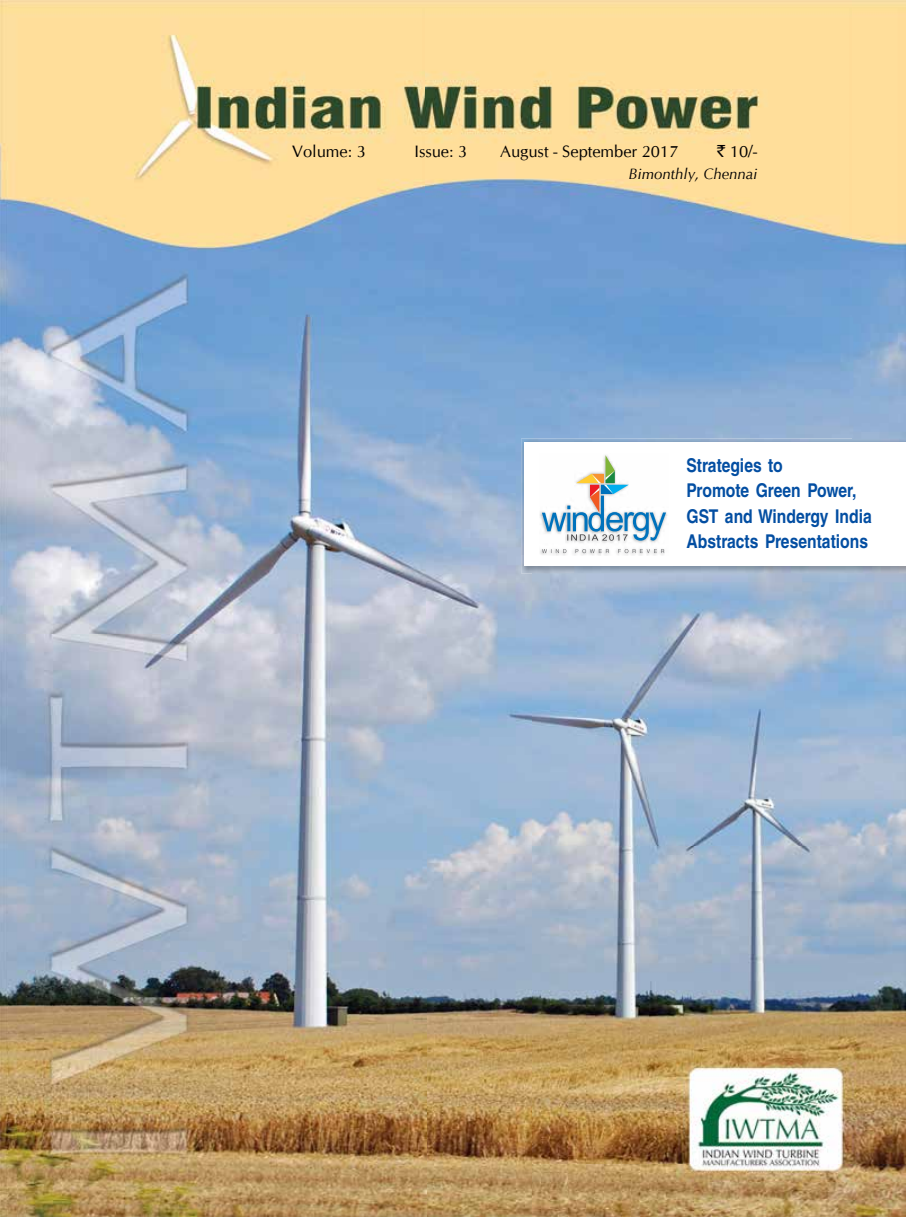
<style>
.page{position:relative;width:906px;height:1217px;background:#fff}
.page>*{position:absolute;margin:0;border:0;box-sizing:border-box;transform-origin:0 0}
.t1{font:700 18.9px/25.5px "Helvetica LT Std";color:#034ea2;scale:.83 1}
.t2{font:16.5px "CG Omega";color:#000}
.t3{font:italic 15px "CG Omega";color:#000}
.s1{font-family:"Rupee Foradian"}
</style>
<div class="page">
<img style="left:0;top:0;width:852px;height:317px">
<img style="left:852px;top:0;width:54px;height:438px">
<img style="left:0;top:317px;width:426px;height:899px">
<img style="left:426px;top:317px;width:427px;height:159px">
<img style="left:426px;top:476px;width:106px;height:740px">
<img style="left:532px;top:573px;width:374px;height:643px">
<img style="left:521px;top:438px;width:385px;height:135px">
<div style="left:525px;top:442px;width:381px;height:124px;background:#fff"></div>
<img style="left:540px;top:511px;width:127px;height:44px">
<svg style="left:542px;top:455px;width:124px;height:85px"></svg>
<svg style="left:542px;top:549px;width:24px;height:4px"></svg>
<svg style="left:575px;top:549px;width:34px;height:4px"></svg>
<svg style="left:618px;top:549px;width:46px;height:4px"></svg>
<p class="t2" style="left:292px;top:142px;width:75px">Volume: 3</p>
<p class="t2" style="left:414px;top:142px;width:54px">Issue: 3</p>
<p class="t2" style="left:500px;top:142px;width:179px">August - September 2017</p>
<p class="t2" style="left:717px;top:142px;width:42px"><span class="s1">`</span> 10/-</p>
<p class="t3" style="left:628px;top:165px;width:130px">Bimonthly, Chennai</p>
<p class="t1" style="left:686px;top:452px;width:225px">Strategies to<br>Promote Green Power,<br>GST and Windergy India<br>Abstracts Presentations</p>
</div>
